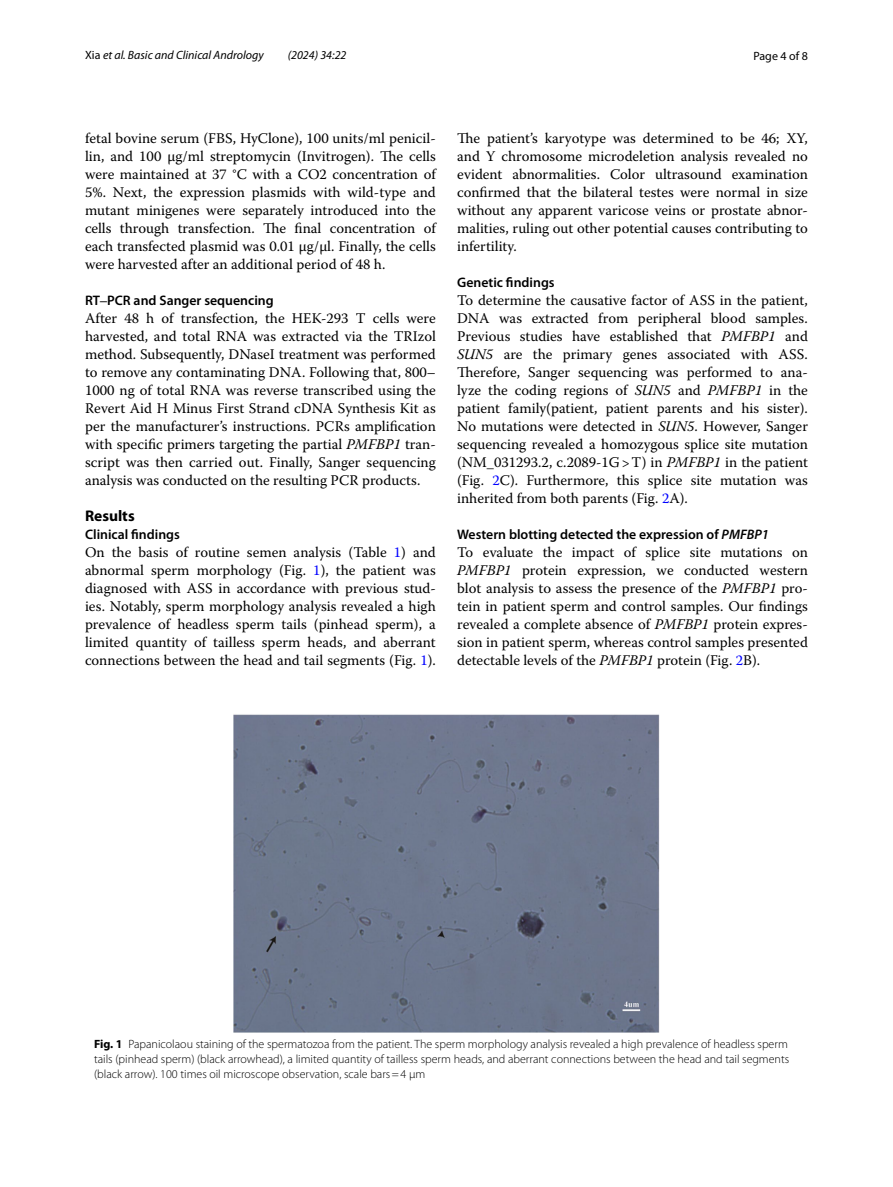
<style>
.page{position:relative;width:893px;height:1187px;background:#fff}
.page>*{position:absolute;margin:0;border:0;box-sizing:border-box;transform-origin:0 0}
.t1{font:700 15.45px "Myriad Pro";color:#000}
.t2{font:14.7px/18px "Warnock Pro";color:#000;text-align:justify}
.t3{font:600 13.8px "Myriad Pro";color:#000}
.t4{font:300 12px/15px "Myriad Pro";color:#000;text-align:justify}
.t5{font:italic 12px "Myriad Pro";color:#000}
.t6{font:12px "Myriad Pro";color:#000}
.s1{font-style:normal}
.s2{font-family:"Times New Roman";font-weight:700}
.s3{font-style:italic}
.s4{color:#00f}
.s5{font-weight:700}
</style>
<div class="page">
<div style="left:234px;top:714px;width:425px;height:318px;background:#6d788e"></div>
<p class="t5" style="left:85px;top:48px;width:180px"><span class="s1">Xia</span> et al. Basic and Clinical Andrology</p>
<p class="t5" style="left:288px;top:48px;width:60px">(2024) 34:22</p>
<p class="t6" style="left:753px;top:48px;width:56px">Page 4 of 8</p>
<p class="t2" style="left:85px;top:128px;width:352px">fetal bovine serum (FBS, HyClone), 100 units/ml penicil&shy;lin, and 100 μg/ml streptomycin (Invitrogen). The cells were maintained at 37 °C with a CO2 concentration of 5%. Next, the expression plasmids with wild-type and mutant minigenes were separately introduced into the cells through transfection. The final concentration of each transfected plasmid was 0.01 μg/μl. Finally, the cells were harvested after an additional period of 48 h.</p>
<p class="t3" style="left:85px;top:291px;width:190px">RT<span class="s2">‒</span>PCR and Sanger sequencing</p>
<p class="t2" style="left:85px;top:308px;width:352px">After 48 h of transfection, the HEK-293 T cells were harvested, and total RNA was extracted via the TRIzol method. Subsequently, DNaseI treatment was performed to remove any contaminating DNA. Following that, 800– 1000 ng of total RNA was reverse transcribed using the Revert Aid H Minus First Strand cDNA Synthesis Kit as per the manufacturer’s instructions. PCRs amplification with specific primers targeting the partial <span class="s3">PMFBP1</span> tran&shy;script was then carried out. Finally, Sanger sequencing analysis was conducted on the resulting PCR products.</p>
<p class="t1" style="left:85px;top:505px;width:51px">Results</p>
<p class="t3" style="left:85px;top:525px;width:96px">Clinical findings</p>
<p class="t2" style="left:85px;top:542px;width:352px">On the basis of routine semen analysis (Table <span class="s4">1</span>) and abnormal sperm morphology (Fig. <span class="s4">1</span>), the patient was diagnosed with ASS in accordance with previous stud&shy;ies. Notably, sperm morphology analysis revealed a high prevalence of headless sperm tails (pinhead sperm), a limited quantity of tailless sperm heads, and aberrant connections between the head and tail segments (Fig. <span class="s4">1</span>).</p>
<p class="t2" style="left:457px;top:128px;width:352px">The patient’s karyotype was determined to be 46; XY, and Y chromosome microdeletion analysis revealed no evident abnormalities. Color ultrasound examination confirmed that the bilateral testes were normal in size without any apparent varicose veins or prostate abnor&shy;malities, ruling out other potential causes contributing to infertility.</p>
<p class="t3" style="left:457px;top:273px;width:99px">Genetic findings</p>
<p class="t2" style="left:457px;top:290px;width:352px">To determine the causative factor of ASS in the patient, DNA was extracted from peripheral blood samples.<br>Previous studies have established that <span class="s3">PMFBP1</span> and <span class="s3">SUN5</span> are the primary genes associated with ASS.<br>Therefore, Sanger sequencing was performed to ana&shy;lyze the coding regions of <span class="s3">SUN5</span> and <span class="s3">PMFBP1</span> in the patient family(patient, patient parents and his sister).<br>No mutations were detected in <span class="s3">SUN5</span>. However, Sanger sequencing revealed a homozygous splice site mutation (NM_031293.2, c.2089-1G&gt;T) in <span class="s3">PMFBP1</span> in the patient (Fig. <span class="s4">2</span>C). Furthermore, this splice site mutation was inherited from both parents (Fig. <span class="s4">2</span>A).</p>
<p class="t3" style="left:457px;top:525px;width:313px">Western blotting detected the expression of <span class="s3">PMFBP1</span></p>
<p class="t2" style="left:457px;top:542px;width:352px">To evaluate the impact of splice site mutations on <span class="s3">PMFBP1</span> protein expression, we conducted western blot analysis to assess the presence of the <span class="s3">PMFBP1</span> pro&shy;tein in patient sperm and control samples. Our findings revealed a complete absence of <span class="s3">PMFBP1</span> protein expres&shy;sion in patient sperm, whereas control samples presented detectable levels of the <span class="s3">PMFBP1</span> protein (Fig. <span class="s4">2</span>B).</p>
<p class="t4" style="left:94px;top:1036px;width:697px"><span class="s5">Fig. 1</span> Papanicolaou staining of the spermatozoa from the patient. The sperm morphology analysis revealed a high prevalence of headless sperm tails (pinhead sperm) (black arrowhead), a limited quantity of tailless sperm heads, and aberrant connections between the head and tail segments (black arrow). 100 times oil microscope observation, scale bars=4 µm</p>
</div>
